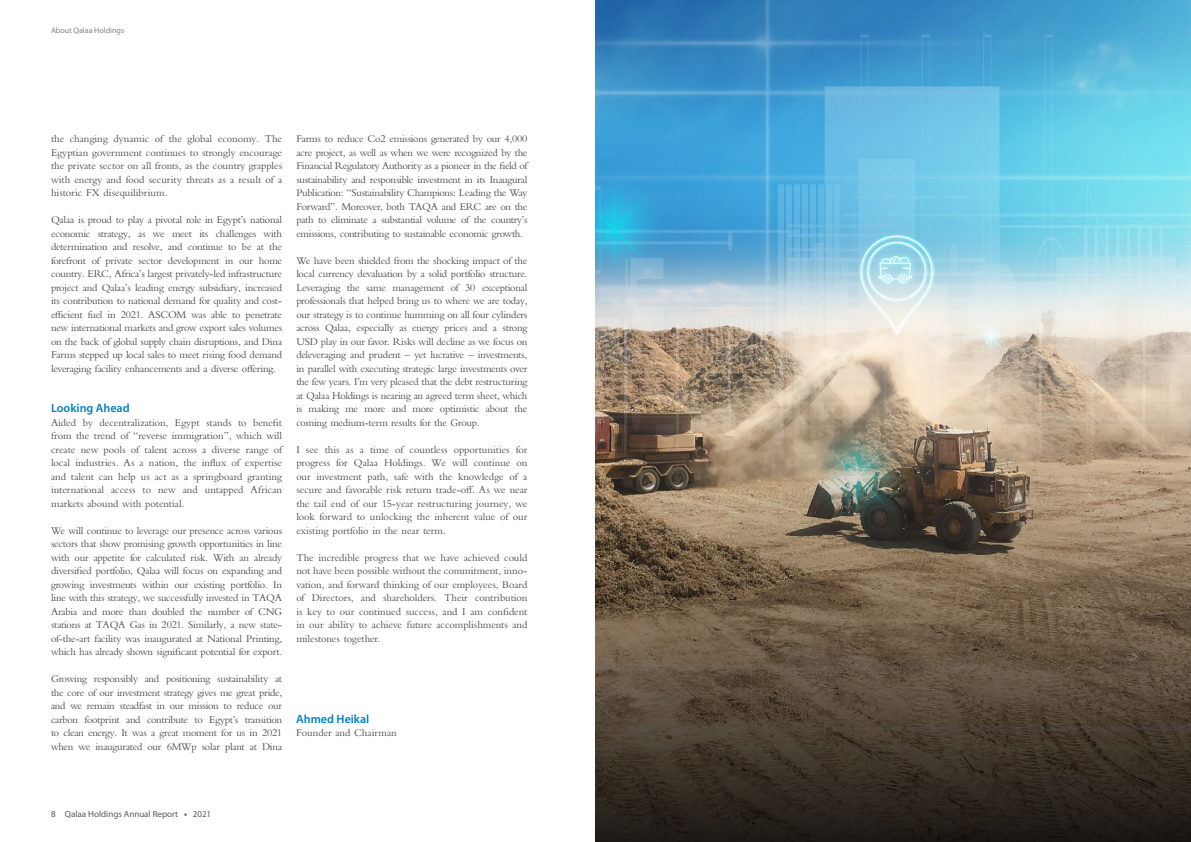
<style>
.page{position:relative;width:1191px;height:842px;background:#fff}
.page>*{position:absolute;margin:0;border:0;box-sizing:border-box;transform-origin:0 0}
.t1{font:600 12px "Myriad Pro";color:#0080c3}
.t2{font:10px/13.5px "Bergamo Std";letter-spacing:-.015em;color:#4d4d4f;text-align:justify}
.t3{font:9px "Myriad Pro";color:#58595b}
.t4{font:8px "Myriad Pro";color:#808285}
.s1{font-weight:700}
</style>
<div class="page">
<img style="left:595px;top:0;width:596px;height:383px">
<svg style="left:595px;top:383px;width:596px;height:459px;background:#6d5e4c"></svg>
<p class="t4" style="left:51px;top:26px;width:75px">About Qalaa Holdings</p>
<p class="t2" style="left:51px;top:132px;width:233px">the changing dynamic of the global economy. The Egyptian government continues to strongly encourage the private sector on all fronts, as the country grapples with energy and food security threats as a result of a historic FX disequilibrium.</p>
<p class="t2" style="left:51px;top:213px;width:233px">Qalaa is proud to play a pivotal role in Egypt’s national economic strategy, as we meet its challenges with determination and resolve, and continue to be at the forefront of private sector development in our home country. ERC, Africa’s largest privately-led infrastructure project and Qalaa’s leading energy subsidiary, increased its contribution to national demand for quality and cost&shy;efficient fuel in 2021. ASCOM was able to penetrate new international markets and grow export sales volumes on the back of global supply chain disruptions, and Dina Farms stepped up local sales to meet rising food demand leveraging facility enhancements and a diverse offering.</p>
<p class="t1" style="left:51px;top:400px;width:80px">Looking Ahead</p>
<p class="t2" style="left:51px;top:415px;width:233px">Aided by decentralization, Egypt stands to benefit from the trend of “reverse immigration”, which will create new pools of talent across a diverse range of local industries. As a nation, the influx of expertise and talent can help us act as a springboard granting international access to new and untapped African markets abound with potential.</p>
<p class="t2" style="left:51px;top:523px;width:233px">We will continue to leverage our presence across various sectors that show promising growth opportunities in line with our appetite for calculated risk. With an already diversified portfolio, Qalaa will focus on expanding and growing investments within our existing portfolio. In line with this strategy, we successfully invested in TAQA Arabia and more than doubled the number of CNG stations at TAQA Gas in 2021. Similarly, a new state&shy;of-the-art facility was inaugurated at National Printing, which has already shown significant potential for export.</p>
<p class="t2" style="left:51px;top:672px;width:233px">Growing responsibly and positioning sustainability at the core of our investment strategy gives me great pride, and we remain steadfast in our mission to reduce our carbon footprint and contribute to Egypt’s transition to clean energy. It was a great moment for us in 2021 when we inaugurated our 6MWp solar plant at Dina</p>
<p class="t2" style="left:296px;top:132px;width:233px">Farms to reduce Co2 emissions generated by our 4,000 acre project, as well as when we were recognized by the Financial Regulatory Authority as a pioneer in the field of sustainability and responsible investment in its Inaugural Publication: “Sustainability Champions: Leading the Way Forward”. Moreover, both TAQA and ERC are on the path to eliminate a substantial volume of the country’s emissions, contributing to sustainable economic growth.</p>
<p class="t2" style="left:296px;top:253px;width:233px">We have been shielded from the shocking impact of the local currency devaluation by a solid portfolio structure.<br>Leveraging the same management of 30 exceptional professionals that helped bring us to where we are today, our strategy is to continue humming on all four cylinders across Qalaa, especially as energy prices and a strong USD play in our favor. Risks will decline as we focus on deleveraging and prudent – yet lucrative – investments, in parallel with executing strategic large investments over the few years. I’m very pleased that the debt restructuring at Qalaa Holdings is nearing an agreed term sheet, which is making me more and more optimistic about the coming medium-term results for the Group.</p>
<p class="t2" style="left:296px;top:442px;width:233px">I see this as a time of countless opportunities for progress for Qalaa Holdings. We will continue on our investment path, safe with the knowledge of a secure and favorable risk return trade-off. As we near the tail end of our 15-year restructuring journey, we look forward to unlocking the inherent value of our existing portfolio in the near term.</p>
<p class="t2" style="left:296px;top:550px;width:233px">The incredible progress that we have achieved could not have been possible without the commitment, inno&shy;vation, and forward thinking of our employees, Board of Directors, and shareholders. Their contribution is key to our continued success, and I am confident in our ability to achieve future accomplishments and milestones together.</p>
<p class="t1" style="left:296px;top:711px;width:75px">Ahmed Heikal</p>
<p class="t2" style="left:296px;top:726px;width:102px">Founder and Chairman</p>
<p class="t3" style="left:51px;top:808px;width:162px">8 Qalaa Holdings Annual Report <span class="s1">•</span> 2021</p>
</div>
